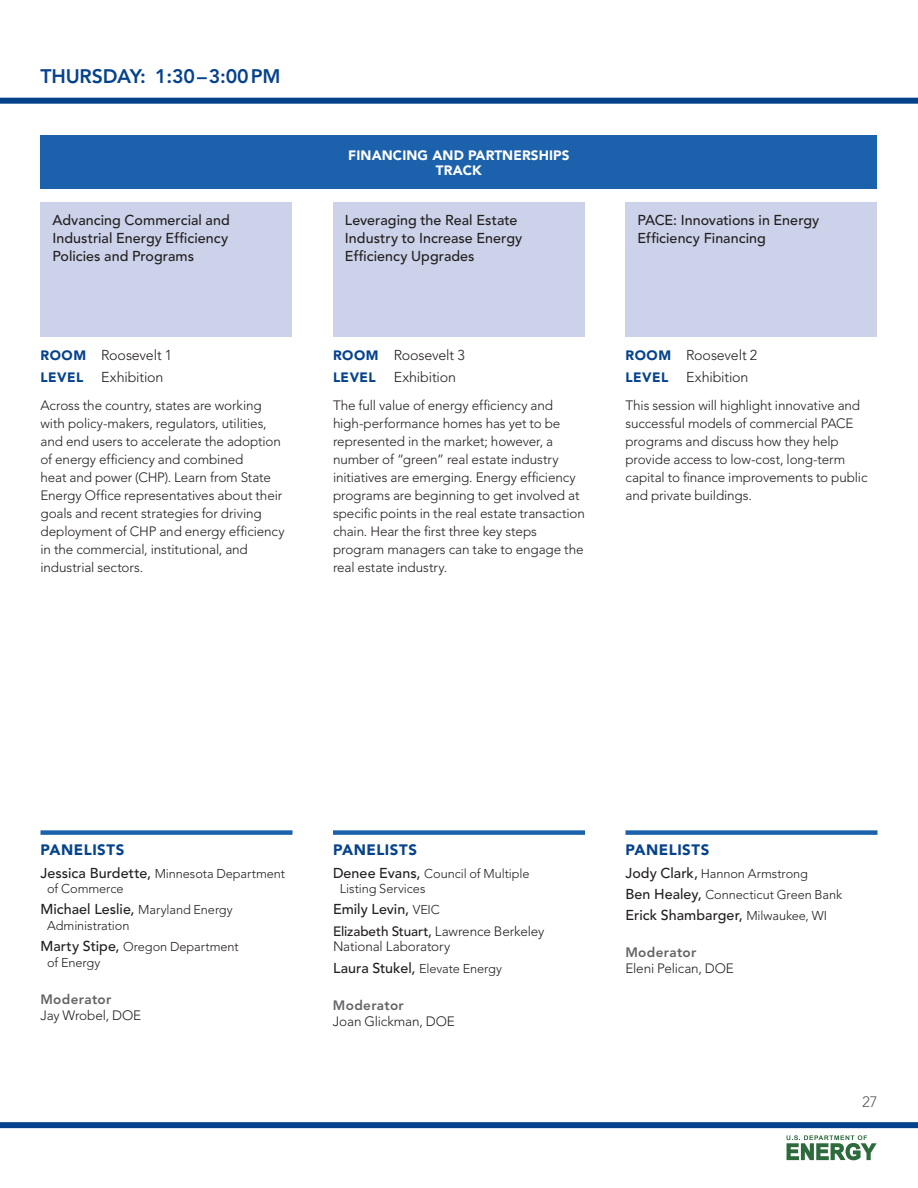
<style>
.page{position:relative;width:918px;height:1188px;background:#fff}
.page>*{position:absolute;margin:0;border:0;box-sizing:border-box;transform-origin:0 0}
.t1{font:800 19.5px "Avenir LT Std";letter-spacing:-.01em;color:#05428c}
.t2{font:900 15px "Avenir LT Std";color:#05428c}
.t3{font:300 15px "Avenir LT Std";color:#57585a}
.t4{font:500 14.25px/18px "Avenir LT Std";letter-spacing:.005em;color:#231f20}
.t5{font:300 14.25px "Avenir LT Std";letter-spacing:-.01em;color:#231f20}
.t6{font:300 13.5px/18px "Avenir LT Std";letter-spacing:-.01em;color:#231f20}
.t7{font:900 13.5px/15px "Avenir LT Std";letter-spacing:.01em;color:#fff;text-align:center}
.t8{font:900 13.5px "Avenir LT Std";letter-spacing:.035em;color:#05428c}
.t9{font:800 13.5px "Avenir LT Std";letter-spacing:.025em;color:#636366}
.t10{font:300 12.75px/15.8px "Avenir LT Std";letter-spacing:-.005em;color:#231f20}
.s1{font-weight:500;font-size:14.25px}
.s2{font-weight:300;font-size:12.75px}
.s3{font-weight:500}
</style>
<div class="page">
<svg style="left:787px;top:1135px;width:90px;height:25px"></svg>
<div style="left:0;top:1122px;width:918px;height:6px;background:#05428c"></div>
<div style="left:0;top:98px;width:918px;height:6px;background:#05428c"></div>
<div style="left:40px;top:135px;width:838px;height:54px;background:#1b61ac"></div>
<div style="left:40px;top:202px;width:252px;height:136px;background:#cbd2e9"></div>
<div style="left:40px;top:830px;width:252px;height:5px;background:#1b61ac"></div>
<div style="left:333px;top:202px;width:252px;height:136px;background:#cbd2e9"></div>
<div style="left:333px;top:830px;width:252px;height:5px;background:#1b61ac"></div>
<div style="left:626px;top:202px;width:252px;height:136px;background:#cbd2e9"></div>
<div style="left:626px;top:830px;width:252px;height:5px;background:#1b61ac"></div>
<h1 class="t1" style="left:40px;top:65px;width:14px">Thur</h1>
<h1 class="t1" style="left:92px;top:65px;width:187px">sday: 1:30–3:00PM</h1>
<p class="t4" style="left:52px;top:212px;width:179px;text-align:justify">Advancing Commercial and Industrial Energy Efficiency Policies and Programs</p>
<p class="t8" style="left:40px;top:347px;width:22px">ROOM</p>
<p class="t5" style="left:86px;top:347px;width:87px">Roosevelt 1</p>
<p class="t8" style="left:40px;top:369px;width:18px">LEVEL</p>
<p class="t5" style="left:101px;top:368px;width:64px">Exhibition</p>
<p class="t6" style="left:40px;top:397px;width:246px">Across the country, states are working with policy-makers, regulators, utilities, and end users to accelerate the adoption of energy efficiency and combined<br>heat and power (CHP). Learn from State Energy Office representatives about their goals and recent strategies for driving deployment of CHP and energy efficiency in the commercial, institutional, and industrial sectors.</p>
<p class="t7" style="left:348px;top:147px;width:223px">FINANCING AND PARTNERSHIPS<br>TRACK</p>
<p class="t4" style="left:345px;top:212px;width:179px">Leveraging the Real Estate<br>Industry to Increase Energy<br>Efficiency Upgrades</p>
<p class="t8" style="left:333px;top:347px;width:22px">ROOM</p>
<p class="t5" style="left:379px;top:347px;width:87px">Roosevelt 3</p>
<p class="t8" style="left:333px;top:369px;width:18px">LEVEL</p>
<p class="t5" style="left:394px;top:368px;width:64px">Exhibition</p>
<p class="t6" style="left:333px;top:397px;width:254px">The full value of energy efficiency and high-performance homes has yet to be represented in the market; however, a number of “green” real estate industry initiatives are emerging. Energy efficiency programs are beginning to get involved at specific points in the real estate transaction chain. Hear the first three key steps program managers can take to engage the real estate industry.</p>
<p class="t4" style="left:637px;top:212px;width:183px">PACE: Innovations in Energy<br>Efficiency Financing</p>
<p class="t8" style="left:626px;top:347px;width:22px">ROOM</p>
<p class="t5" style="left:671px;top:347px;width:87px">Roosevelt 2</p>
<p class="t8" style="left:626px;top:369px;width:18px">LEVEL</p>
<p class="t5" style="left:686px;top:368px;width:64px">Exhibition</p>
<p class="t6" style="left:626px;top:397px;width:244px">This session will highlight innovative and successful models of commercial PACE programs and discuss how they help provide access to low-cost, long-term capital to finance improvements to public and private buildings.</p>
<p class="t2" style="left:40px;top:841px;width:20px">PANELISTS</p>
<p class="t10" style="left:47px;top:865px;width:239px;text-indent:-7px"><span class="s1">Jessica Burdette,</span> Minnesota Department of Commerce</p>
<p class="t4" style="left:40px;top:901px;width:194px">Michael Leslie, <span class="s2">Maryland Energy</span></p>
<p class="t10" style="left:40px;top:915px;width:200px;line-height:21.1px;text-indent:7px">Administration<br><span class="s1">Marty Stipe,</span> Oregon Department</p>
<p class="t10" style="left:47px;top:955px;width:55px">of Energy</p>
<p class="t9" style="left:40px;top:992px;width:72px">Moderator</p>
<p class="t6" style="left:40px;top:1007px;width:102px">Jay Wrobel, DOE</p>
<p class="t2" style="left:333px;top:841px;width:20px">PANELISTS</p>
<p class="t10" style="left:340px;top:865px;width:191px;text-indent:-7px"><span class="s1">Denee Evans,</span> Council of Multiple<br>Listing Services</p>
<p class="t4" style="left:333px;top:901px;width:108px">Emily Levin, <span class="s2">VEIC</span></p>
<p class="t6" style="left:333px;top:923px;width:213px;line-height:15.8px"><span class="s3">Elizabeth Stuart,</span> Lawrence Berkeley<br>N ational Laboratory</p>
<p class="t10" style="left:333px;top:960px;width:170px"><span class="s1">Laura Stukel,</span> Elevate Energy</p>
<p class="t9" style="left:333px;top:997px;width:72px">Moderator</p>
<p class="t6" style="left:333px;top:1012px;width:123px">Joan Glickman, DOE</p>
<p class="t2" style="left:626px;top:841px;width:20px">PANELISTS</p>
<p class="t10" style="left:626px;top:863px;width:218px;line-height:21.1px"><span class="s1">Jody Clark,</span> Hannon Armstrong<br><span class="s1">Ben Healey,</span> Connecticut Green Bank</p>
<p class="t4" style="left:626px;top:906px;width:201px">Erick Shambarger, <span class="s2">Milwaukee, WI</span></p>
<p class="t9" style="left:626px;top:944px;width:72px">Moderator</p>
<p class="t6" style="left:626px;top:959px;width:110px">Eleni Pelican, DOE</p>
<p class="t3" style="left:862px;top:1093px;width:17px">27</p>
</div>
